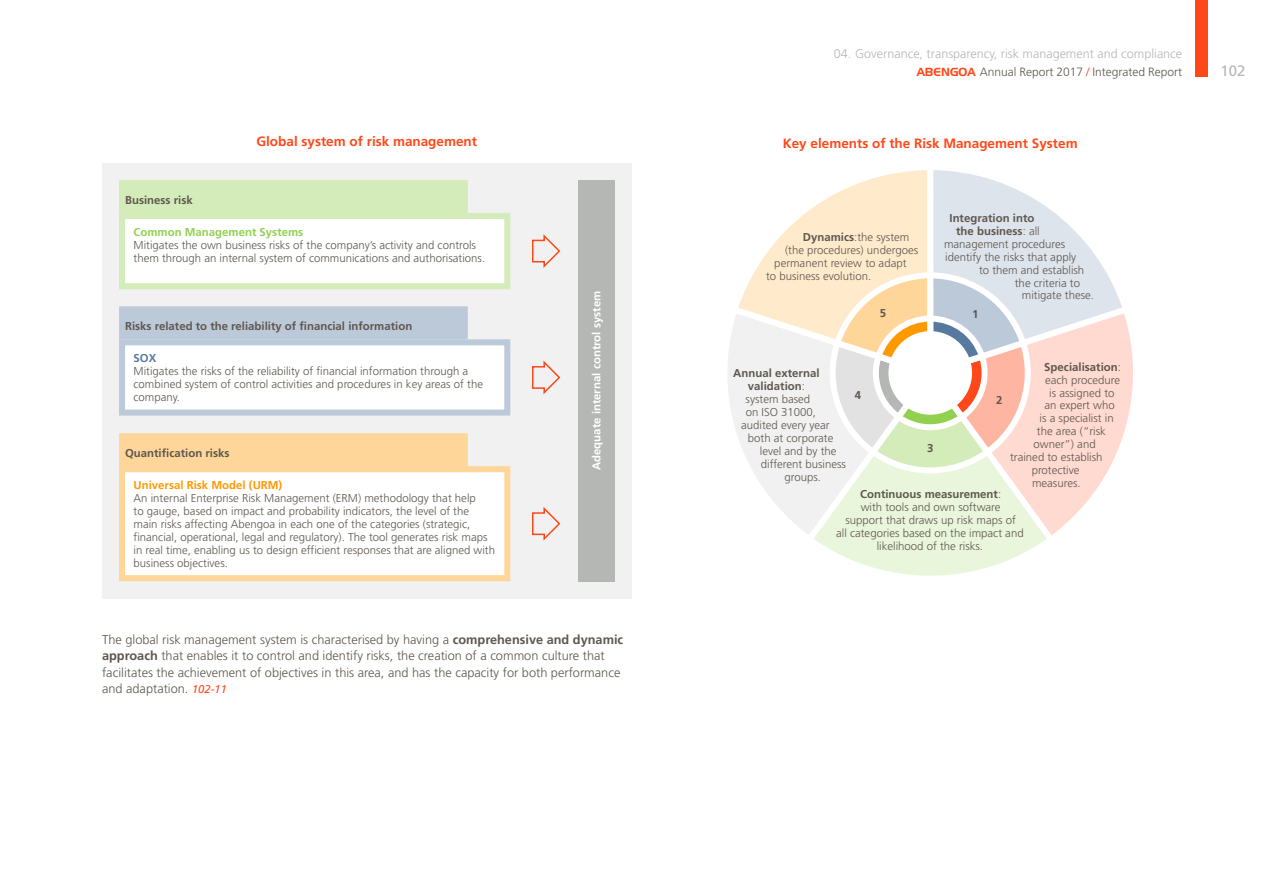
<style>
.page{position:relative;width:1263px;height:893px;background:#fff}
.page>*{position:absolute;margin:0;border:0;box-sizing:border-box;transform-origin:0 0}
.t1{font:15px "Frutiger LT Std";color:#b5b7b4}
.t2{font:700 13.5px "Frutiger LT Std";color:#fe4819}
.t3{font:300 12.75px/16.5px "Frutiger LT Std";color:#5f574f}
.t4{font:300 12.6px "Frutiger LT Std";color:#b5b7b4}
.t5{font:300 12px "Frutiger LT Std";color:#5f574f}
.t6{font:300 11.4px/12.9px "Frutiger LT Std";color:#5f574f}
.t7{font:700 11.4px "Frutiger LT Std";color:#5f574f}
.t8{font:700 11.4px "Frutiger LT Std";color:#fff}
.t9{font:700 11.4px "Frutiger LT Std";color:#92d050}
.t10{font:700 11.4px "Frutiger LT Std";color:#f90}
.t11{font:700 11.4px "Frutiger LT Std";color:#57799f}
.s1{font-weight:700}
.s2{font-weight:400;font-style:italic;font-size:11.25px;color:#fe4819}
.s3{font-family:"Handel Gothic BT";font-weight:400;font-size:11.4px;color:#fe4819}
.s4{color:#fe4819}
.s5{font-weight:300}
</style>
<div class="page">
<div style="left:102px;top:163px;width:529px;height:435px;background:#f0f1f0"></div>
<div style="left:578px;top:180px;width:36px;height:401px;background:#b5b7b4"></div>
<div style="left:122px;top:216px;width:385px;height:70px;background:#fff"></div>
<div style="left:119px;top:213px;width:391px;height:76px;border:6px solid #d3ecb9"></div>
<div style="left:122px;top:342px;width:385px;height:71px;background:#fff"></div>
<div style="left:119px;top:339px;width:391px;height:77px;border:6px solid #bcc9d8"></div>
<div style="left:122px;top:469px;width:385px;height:109px;background:#fff"></div>
<div style="left:119px;top:466px;width:391px;height:115px;border:6px solid #ffd699"></div>
<div style="left:122px;top:183px;width:343px;height:27px;background:#d3ecb9"></div>
<div style="left:119px;top:180px;width:349px;height:33px;border:6px solid #d3ecb9"></div>
<div style="left:122px;top:309px;width:343px;height:27px;background:#bcc9d8"></div>
<div style="left:119px;top:306px;width:349px;height:33px;border:6px solid #bcc9d8"></div>
<div style="left:122px;top:436px;width:343px;height:27px;background:#ffd699"></div>
<div style="left:119px;top:433px;width:349px;height:33px;border:6px solid #ffd699"></div>
<svg style="left:532px;top:234px;width:29px;height:34px"></svg>
<svg style="left:532px;top:360px;width:29px;height:35px"></svg>
<svg style="left:532px;top:507px;width:29px;height:34px"></svg>
<svg style="left:724px;top:167px;width:412px;height:412px;fill:#e9f6dc"></svg>
<svg style="left:724px;top:341px;width:197px;height:207px"></svg>
<svg style="left:921px;top:311px;width:215px;height:237px"></svg>
<svg style="left:727px;top:311px;width:7px;height:70px"></svg>
<svg style="left:734px;top:167px;width:392px;height:293px"></svg>
<div style="left:888px;top:331px;width:84px;height:84px;background:#fff;border-radius:50%"></div>
<div style="left:1195px;top:0;width:13px;height:77px;background:#fe4819"></div>
<p class="t7" style="left:125px;top:193px;width:69px">Business risk</p>
<p class="t2" style="left:256px;top:134px;width:222px">Global system of risk management</p>
<p class="t9" style="left:134px;top:225px;width:171px">Common Management Systems</p>
<p class="t6" style="left:134px;top:239px;width:353px">Mitigates the own business risks of the company’s activity and controls them through an internal system of communications and authorisations.</p>
<p class="t7" style="left:125px;top:319px;width:289px">Risks related to the reliability of financial information</p>
<p class="t11" style="left:134px;top:352px;width:24px">SOX</p>
<p class="t6" style="left:134px;top:365px;width:351px">Mitigates the risks of the reliability of financial information through a combined system of control activities and procedures in key areas of the company.</p>
<p class="t7" style="left:125px;top:446px;width:106px">Quantification risks</p>
<p class="t10" style="left:134px;top:479px;width:150px">Universal Risk Model (URM)</p>
<p class="t6" style="left:134px;top:492px;width:363px">An internal Enterprise Risk Management (ERM) methodology that help<br>to gauge, based on impact and probability indicators, the level of the main risks affecting Abengoa in each one of the categories (strategic, financial, operational, legal and regulatory). The tool generates risk maps in real time, enabling us to design efficient responses that are aligned with business objectives.</p>
<p class="t8" style="left:590px;top:470px;width:181px;rotate:-90deg">Adequate internal control system</p>
<p class="t3" style="left:102px;top:631px;width:523px">The global risk management system is characterised by having a <span class="s1">comprehensive and dynamic approach</span> that enables it to control and identify risks, the creation of a common culture that facilitates the achievement of objectives in this area, and has the capacity for both performance and adaptation. <span class="s2">102-11</span></p>
<p class="t4" style="left:834px;top:46px;width:350px">04. Governance, transparency, risk management and compliance</p>
<p class="t5" style="left:917px;top:65px;width:267px"><span class="s3">ABENGOA</span> Annual Report 2017 <span class="s4">/</span> Integrated Report</p>
<h1 class="t1" style="left:1220px;top:62px;width:27px">102</h1>
<p class="t2" style="left:783px;top:135px;width:296px">Key elements of the Risk Management System</p>
<p class="t6" style="left:803px;top:231px;width:108px"><span class="s1">Dynamics</span>:the system</p>
<p class="t6" style="left:785px;top:244px;width:135px">(the procedures) undergoes</p>
<p class="t6" style="left:774px;top:257px;width:134px">permanent review to adapt</p>
<p class="t6" style="left:766px;top:270px;width:107px">to business evolution.</p>
<p class="t7" style="left:880px;top:307px;width:8px">5</p>
<p class="t7" style="left:949px;top:211px;width:86px">Integration into</p>
<p class="t7" style="left:956px;top:224px;width:85px">the business<span class="s5">: all</span></p>
<p class="t6" style="left:944px;top:238px;width:123px">management procedures</p>
<p class="t6" style="left:945px;top:251px;width:133px">identify the risks that apply</p>
<p class="t6" style="left:979px;top:263px;width:107px">to them and establish</p>
<p class="t6" style="left:1015px;top:276px;width:67px">the criteria to</p>
<p class="t6" style="left:1022px;top:289px;width:74px">mitigate these.</p>
<p class="t7" style="left:972px;top:307px;width:8px">1</p>
<p class="t7" style="left:733px;top:367px;width:88px">Annual external</p>
<p class="t7" style="left:748px;top:380px;width:59px">validation<span class="s5">:</span></p>
<p class="t6" style="left:746px;top:393px;width:66px">system based</p>
<p class="t6" style="left:746px;top:406px;width:72px">on ISO 31000,</p>
<p class="t6" style="left:741px;top:419px;width:90px">audited every year</p>
<p class="t6" style="left:748px;top:432px;width:87px">both at corporate</p>
<p class="t6" style="left:760px;top:444px;width:78px">level and by the</p>
<p class="t6" style="left:761px;top:457px;width:87px">different business</p>
<p class="t6" style="left:784px;top:470px;width:38px">groups.</p>
<p class="t7" style="left:855px;top:388px;width:8px">4</p>
<p class="t7" style="left:927px;top:441px;width:8px">3</p>
<p class="t7" style="left:996px;top:393px;width:8px">2</p>
<p class="t7" style="left:1044px;top:360px;width:78px">Specialisation<span class="s5">:</span></p>
<p class="t6" style="left:1045px;top:373px;width:76px">each procedure</p>
<p class="t6" style="left:1049px;top:386px;width:67px">is assigned to</p>
<p class="t6" style="left:1044px;top:399px;width:72px">an expert who</p>
<p class="t6" style="left:1039px;top:412px;width:76px">is a specialist in</p>
<p class="t6" style="left:1037px;top:425px;width:70px">the area (“risk</p>
<p class="t6" style="left:1033px;top:438px;width:64px">owner”) and</p>
<p class="t6" style="left:1010px;top:451px;width:94px">trained to establish</p>
<p class="t6" style="left:1032px;top:464px;width:49px">protective</p>
<p class="t6" style="left:1032px;top:477px;width:50px">measures.</p>
<p class="t6" style="left:836px;top:488px;width:189px;text-align:center"><span class="s1">Continuous measurement</span>:<br>with tools and own software<br>support that draws up risk maps of<br>all categories based on the impact and likelihood of the risks.</p>
</div>
